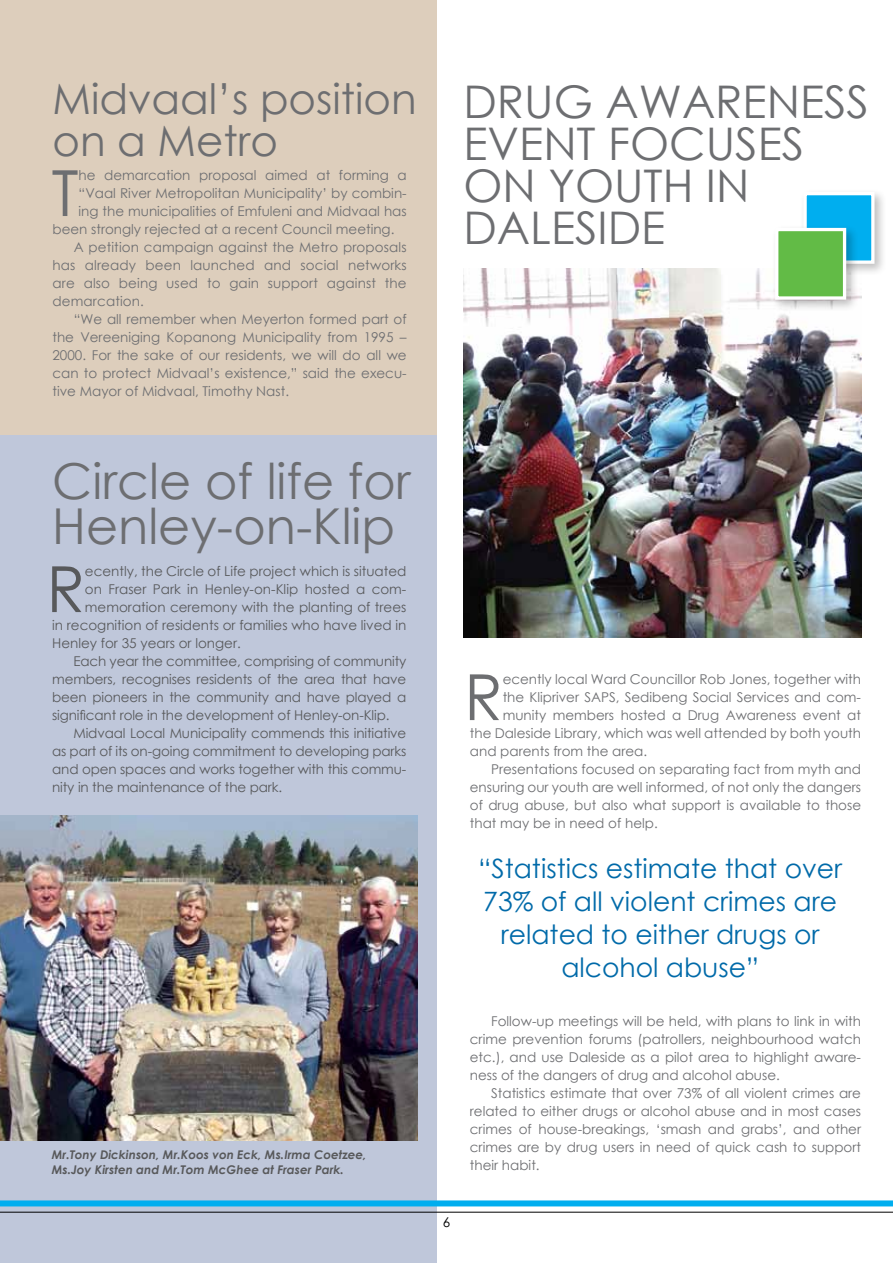
<style>
.page{position:relative;width:893px;height:1263px;background:#fff}
.page>*{position:absolute;margin:0;border:0;box-sizing:border-box;transform-origin:0 0}
.t1{font:63.6px "Century Gothic";color:#6d6e71}
.t2{font:63.6px "Century Gothic";color:#58595b}
.t3{font:49.5px/45px "Century Gothic";color:#6d6e71}
.t4{font:45px/42px "Century Gothic";color:#6d6e71}
.t5{font:42px/42px "Century Gothic";color:#6d6e71}
.t6{font:26.7px/33px "Century Gothic";color:#016aa9;text-align:center}
.t7{font:13.5px/18px "Century Gothic";color:#6d6e71;text-align:justify}
.t8{font:13.5px "Century Gothic";letter-spacing:-.01em;color:#58595b}
.t9{font:13.5px "Century Gothic";color:#000}
.t10{font:italic 700 12px/14.4px "Century Gothic";color:#58595b}
</style>
<div class="page">
<div style="left:0;top:0;width:436px;height:436px;background:#ddcebc"></div>
<div style="left:0;top:436px;width:436px;height:827px;background:#bfc7da"></div>
<div style="left:0;top:1200px;width:893px;height:6px;background:#00aeef"></div>
<hr style="left:0;top:1212px;width:893px;height:1px;background:#000">
<img style="left:463px;top:269px;width:398px;height:368px">
<hr style="left:892px;top:0;width:1px;height:444px;background:#d1bda4">
<img style="left:0;top:815px;width:418px;height:325px">
<div style="left:800px;top:188px;width:87px;height:88px;background:#000;opacity:.25"></div>
<div style="left:803px;top:192px;width:71px;height:72px;background:#00aeef;border:3px solid #fff"></div>
<div style="left:771px;top:224px;width:88px;height:88px;background:#000;opacity:.25"></div>
<div style="left:775px;top:228px;width:71px;height:72px;background:#62bb46;border:3px solid #fff"></div>
<h3 class="t5" style="left:52px;top:77px;width:366px">Midvaal’s position on a Metro</h3>
<h1 class="t1" style="left:51px;top:149px;width:29px">T</h1>
<p class="t7" style="left:79px;top:166px;width:330px">he demarcation proposal aimed at forming a</p>
<p class="t7" style="left:79px;top:184px;width:330px">“Vaal River Metropolitan Municipality’ by combin-</p>
<p class="t7" style="left:79px;top:202px;width:330px">ing the municipalities of Emfuleni and Midvaal has</p>
<p class="t7" style="left:52px;top:220px;width:343px">been strongly rejected at a recent Council meeting.</p>
<p class="t7" style="left:74px;top:238px;width:334px">A petition campaign against the Metro proposals</p>
<p class="t7" style="left:52px;top:256px;width:356px">has already been launched and social networks</p>
<p class="t7" style="left:52px;top:274px;width:356px">are also being used to gain support against the</p>
<p class="t7" style="left:52px;top:292px;width:93px">demarcation.</p>
<p class="t7" style="left:74px;top:310px;width:334px">“We all remember when Meyerton formed part of</p>
<p class="t7" style="left:52px;top:328px;width:356px">the Vereeniging Kopanong Municipality from 1995 –</p>
<p class="t7" style="left:52px;top:346px;width:356px">2000. For the sake of our residents, we will do all we</p>
<p class="t7" style="left:52px;top:364px;width:356px">can to protect Midvaal’s existence,” said the execu-</p>
<p class="t7" style="left:52px;top:382px;width:238px">tive Mayor of Midvaal, Timothy Nast.</p>
<h2 class="t3" style="left:52px;top:458px;width:360px">Circle of life for<br>Henley-on-Klip</h2>
<h1 class="t2" style="left:46px;top:545px;width:40px">R</h1>
<p class="t8" style="left:85px;top:562px;width:323px">ecently, the Circle of Life project which is situated</p>
<p class="t8" style="left:85px;top:580px;width:323px">on Fraser Park in Henley-on-Klip hosted a com-</p>
<p class="t8" style="left:85px;top:598px;width:323px">memoration ceremony with the planting of trees</p>
<p class="t8" style="left:52px;top:616px;width:356px">in recognition of residents or families who have lived in</p>
<p class="t8" style="left:52px;top:634px;width:190px">Henley for 35 years or longer.</p>
<p class="t8" style="left:73px;top:652px;width:334px">Each year the committee, comprising of community</p>
<p class="t8" style="left:52px;top:670px;width:356px">members, recognises residents of the area that have</p>
<p class="t8" style="left:52px;top:688px;width:356px">been pioneers in the community and have played a</p>
<p class="t8" style="left:52px;top:706px;width:339px">significant role in the development of Henley-on-Klip.</p>
<p class="t8" style="left:73px;top:724px;width:334px">Midvaal Local Municipality commends this initiative</p>
<p class="t8" style="left:52px;top:742px;width:356px">as part of its on-going commitment to developing parks</p>
<p class="t8" style="left:52px;top:760px;width:356px">and open spaces and works together with this commu-</p>
<p class="t8" style="left:52px;top:778px;width:232px">nity in the maintenance of the park.</p>
<p class="t10" style="left:52px;top:1147px;width:316px">Mr.Tony Dickinson, Mr.Koos von Eck, Ms.Irma Coetzee,<br>Ms.Joy Kirsten and Mr.Tom McGhee at Fraser Park.</p>
<h3 class="t4" style="left:463px;top:80px;width:407px">DRUG AWARENESS<br>EVENT FOCUSES<br>ON YOUTH IN<br>DALESIDE</h3>
<p class="t9" style="left:443px;top:1212px;width:9px">6</p>
<h1 class="t1" style="left:464px;top:653px;width:40px">R</h1>
<p class="t7" style="left:503px;top:670px;width:360px">ecently local Ward Councillor Rob Jones, together with</p>
<p class="t7" style="left:503px;top:688px;width:360px">the Klipriver SAPS, Sedibeng Social Services and com-</p>
<p class="t7" style="left:503px;top:706px;width:360px">munity members hosted a Drug Awareness event at</p>
<p class="t7" style="left:470px;top:724px;width:393px">the Daleside Library, which was well attended by both youth</p>
<p class="t7" style="left:470px;top:742px;width:179px">and parents from the area.</p>
<p class="t7" style="left:491px;top:760px;width:371px">Presentations focused on separating fact from myth and</p>
<p class="t7" style="left:470px;top:778px;width:393px">ensuring our youth are well informed, of not only the dangers</p>
<p class="t7" style="left:470px;top:796px;width:393px">of drug abuse, but also what support is available to those</p>
<p class="t7" style="left:470px;top:814px;width:189px">that may be in need of help.</p>
<h3 class="t6" style="left:478px;top:851px;width:366px">“Statistics estimate that over<br>73% of all violent crimes are related to either drugs or alcohol abuse”</h3>
<p class="t7" style="left:470px;top:1012px;width:393px;text-indent:21px">Follow-up meetings will be held, with plans to link in with crime prevention forums (patrollers, neighbourhood watch etc.), and use Daleside as a pilot area to highlight aware&shy;ness of the dangers of drug and alcohol abuse.</p>
<p class="t7" style="left:470px;top:1084px;width:393px;text-indent:21px">Statistics estimate that over 73% of all violent crimes are related to either drugs or alcohol abuse and in most cases crimes of house-breakings, ‘smash and grabs’, and other crimes are by drug users in need of quick cash to support their habit.</p>
</div>
